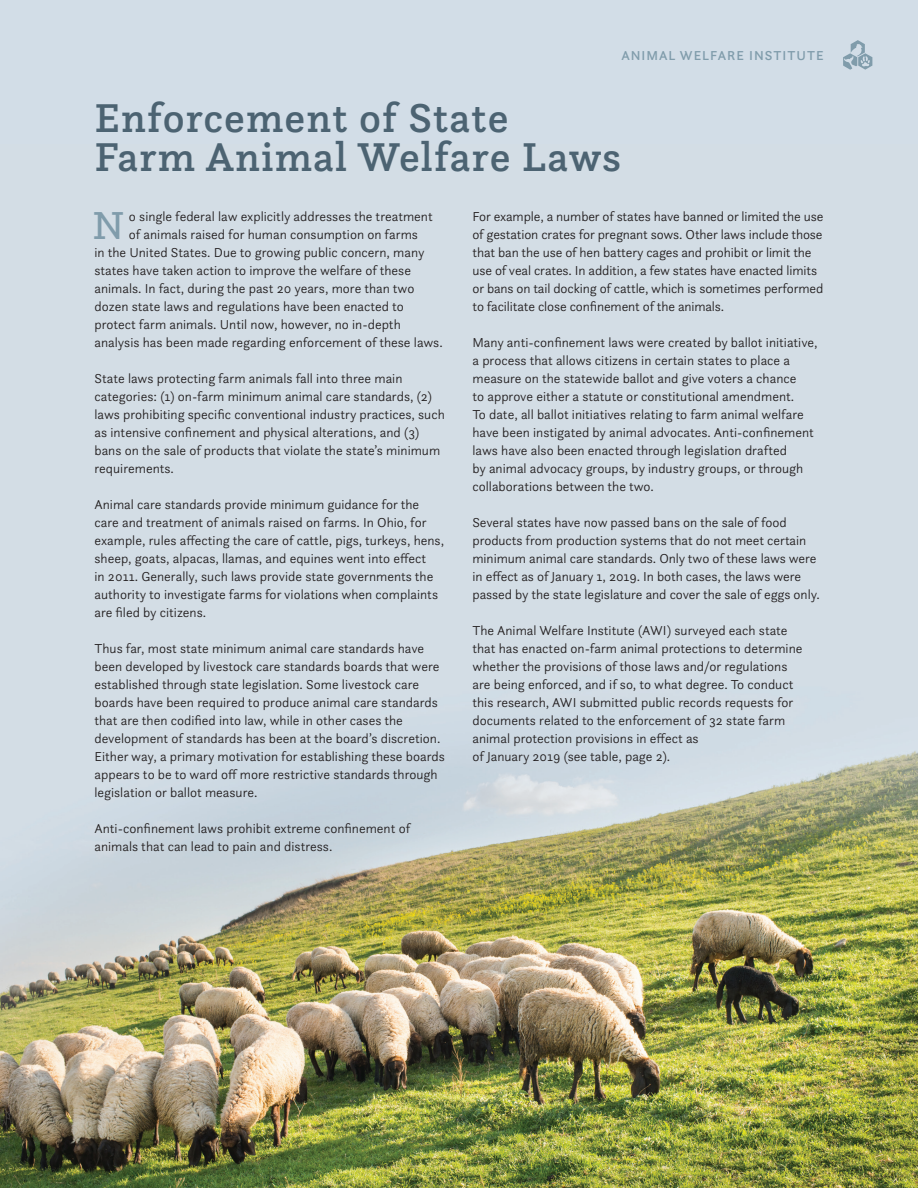
<style>
.page{position:relative;width:918px;height:1188px;background:#fff}
.page>*{position:absolute;margin:0;border:0;box-sizing:border-box;transform-origin:0 0}
.t1{font:500 42px/39px "Questa Slab";letter-spacing:.025em;color:#4c6372}
.t2{font:40.8px "Questa Slab";color:#809cab}
.t3{font:300 13.5px/18px "Questa Sans";color:#231f20}
.t4{font:500 13.5px "Questa Sans";letter-spacing:.075em;color:#809cab}
</style>
<div class="page">
<div style="left:0;top:0;width:918px;height:256px;background:#d2dde7"></div>
<img style="left:0;top:256px;width:918px;height:932px">
<svg style="left:843px;top:40px;width:29px;height:30px"></svg>
<p class="t4" style="left:621px;top:46px;width:204px">ANIMAL WELFARE INSTITUTE</p>
<p class="t1" style="left:94px;top:98px;width:528px">Enforcement of State<br>Farm Animal Welfare Laws</p>
<p class="t2" style="left:92px;top:199px;width:34px">N</p>
<p class="t3" style="left:129px;top:207px;width:305px">o single federal law explicitly addresses the treatment</p>
<p class="t3" style="left:129px;top:225px;width:291px">of animals raised for human consumption on farms</p>
<p class="t3" style="left:94px;top:243px;width:332px">in the United States. Due to growing public concern, many</p>
<p class="t3" style="left:94px;top:261px;width:318px">states have taken action to improve the welfare of these</p>
<p class="t3" style="left:94px;top:279px;width:321px">animals. In fact, during the past 20 years, more than two</p>
<p class="t3" style="left:94px;top:297px;width:311px">dozen state laws and regulations have been enacted to</p>
<p class="t3" style="left:94px;top:315px;width:308px">protect farm animals. Until now, however, no in-depth</p>
<p class="t3" style="left:94px;top:333px;width:350px">analysis has been made regarding enforcement of these laws.</p>
<p class="t3" style="left:94px;top:369px;width:352px">State laws protecting farm animals fall into three main categories: (1) on-farm minimum animal care standards, (2) laws prohibiting specific conventional industry practices, such as intensive confinement and physical alterations, and (3) bans on the sale of products that violate the state’s minimum requirements.</p>
<p class="t3" style="left:94px;top:495px;width:351px">Animal care standards provide minimum guidance for the care and treatment of animals raised on farms. In Ohio, for example, rules affecting the care of cattle, pigs, turkeys, hens, sheep, goats, alpacas, llamas, and equines went into effect<br>in 2011. Generally, such laws provide state governments the authority to investigate farms for violations when complaints are filed by citizens.</p>
<p class="t3" style="left:94px;top:639px;width:352px">Thus far, most state minimum animal care standards have been developed by livestock care standards boards that were established through state legislation. Some livestock care boards have been required to produce animal care standards that are then codified into law, while in other cases the development of standards has been at the board’s discretion.<br>Either way, a primary motivation for establishing these boards appears to be to ward off more restrictive standards through legislation or ballot measure.</p>
<p class="t3" style="left:94px;top:819px;width:317px">Anti-confinement laws prohibit extreme confinement of animals that can lead to pain and distress.</p>
<p class="t3" style="left:472px;top:207px;width:352px">For example, a number of states have banned or limited the use of gestation crates for pregnant sows. Other laws include those that ban the use of hen battery cages and prohibit or limit the use of veal crates. In addition, a few states have enacted limits or bans on tail docking of cattle, which is sometimes performed to facilitate close confinement of the animals.</p>
<p class="t3" style="left:472px;top:333px;width:347px">Many anti-confinement laws were created by ballot initiative, a process that allows citizens in certain states to place a measure on the statewide ballot and give voters a chance<br>to approve either a statute or constitutional amendment.<br>To date, all ballot initiatives relating to farm animal welfare have been instigated by animal advocates. Anti-confinement laws have also been enacted through legislation drafted<br>by animal advocacy groups, by industry groups, or through collaborations between the two.</p>
<p class="t3" style="left:472px;top:513px;width:349px">Several states have now passed bans on the sale of food products from production systems that do not meet certain minimum animal care standards. Only two of these laws were in effect as of January 1, 2019. In both cases, the laws were passed by the state legislature and cover the sale of eggs only.</p>
<p class="t3" style="left:472px;top:621px;width:332px">The Animal Welfare Institute (AWI) surveyed each state that has enacted on-farm animal protections to determine whether the provisions of those laws and/or regulations are being enforced, and if so, to what degree. To conduct this research, AWI submitted public records requests for documents related to the enforcement of 32 state farm animal protection provisions in effect as<br>of January 2019 (see table, page 2).</p>
</div>
